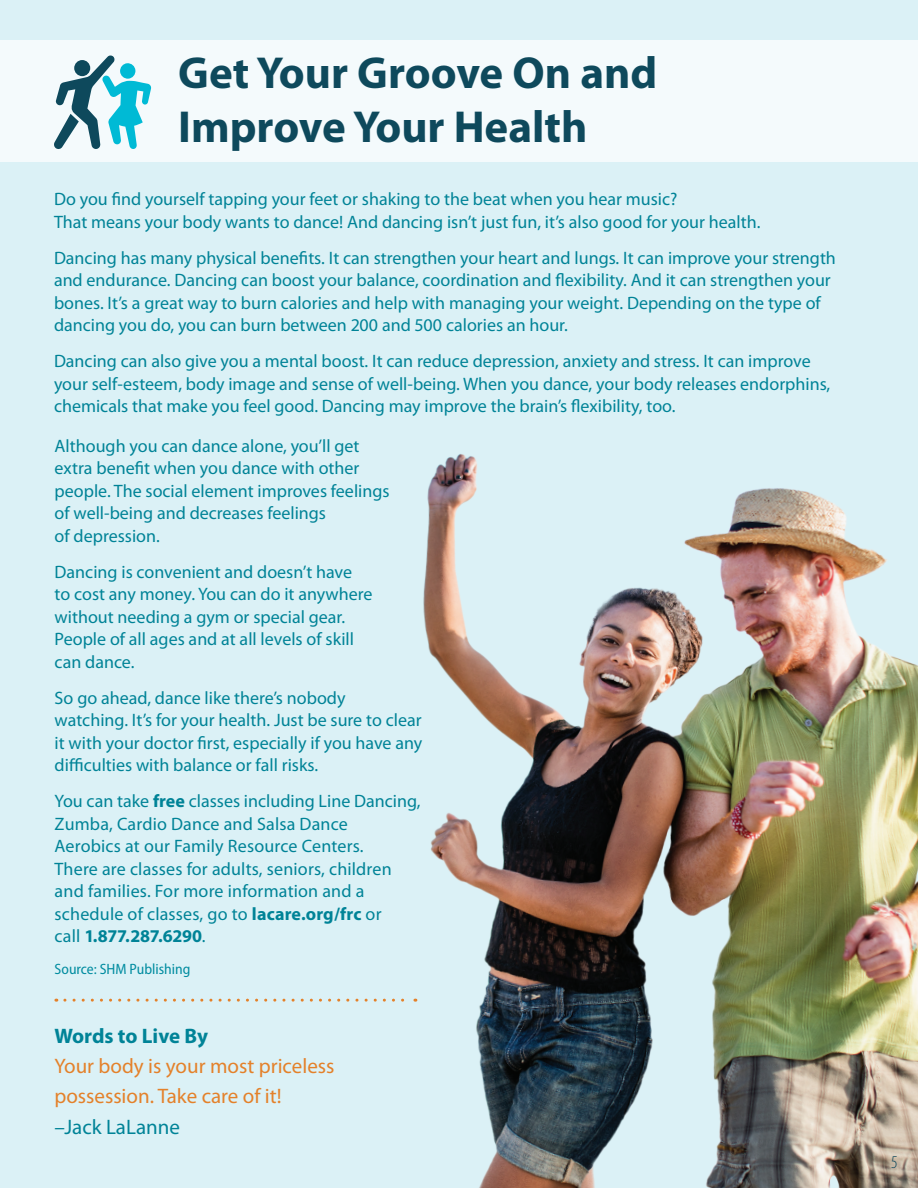
<style>
.page{position:relative;width:918px;height:1188px;background:#dbf1f6}
.page>*{position:absolute;margin:0;border:0;box-sizing:border-box;transform-origin:0 0}
.t1{font:700 45px/54px "Myriad Pro";color:#0e495c}
.t2{font:21px/30.8px "Myriad Pro";color:#e4812a}
.t3{font:700 21px "Myriad Pro";letter-spacing:-.005em;color:#008397}
.t4{font:18px/22.5px "Myriad Pro";color:#008397}
.t5{font:300 condensed 18px "Myriad Pro";color:#0e495c}
.t6{font:semi-condensed 15px "Myriad Pro";color:#008ca0}
.s1{font-weight:700}
.s2{color:#008397}
</style>
<div class="page">
<div style="left:0;top:40px;width:918px;height:122px;background:#f4fafc"></div>
<img style="left:292px;top:454px;width:626px;height:734px">
<svg style="left:65px;top:999px;width:351px;height:3px"></svg>
<svg style="left:54px;top:55px;width:97px;height:94px"></svg>
<div style="left:120px;top:63px;width:16px;height:16px;background:#00bad5;border-radius:50%"></div>
<div style="left:74px;top:60px;width:16px;height:16px;background:#0e495c;border-radius:50%"></div>
<h2 class="t1" style="left:178px;top:44px;width:481px">Get Your Groove On and<br>Improve Your Health</h2>
<p class="t4" style="left:54px;top:187px;width:708px">Do you find yourself tapping your feet or shaking to the beat when you hear music?<br>That means your body wants to dance! And dancing isn’t just fun, it’s also good for your health.</p>
<p class="t4" style="left:54px;top:246px;width:783px">Dancing has many physical benefits. It can strengthen your heart and lungs. It can improve your strength and endurance. Dancing can boost your balance, coordination and flexibility. And it can strengthen your bones. It’s a great way to burn calories and help with managing your weight. Depending on the type of dancing you do, you can burn between 200 and 500 calories an hour.</p>
<p class="t4" style="left:54px;top:349px;width:778px">Dancing can also give you a mental boost. It can reduce depression, anxiety and stress. It can improve your self-esteem, body image and sense of well-being. When you dance, your body releases endorphins, chemicals that make you feel good. Dancing may improve the brain’s flexibility, too.</p>
<p class="t4" style="left:55px;top:434px;width:336px">Although you can dance alone, you’ll get extra benefit when you dance with other people. The social element improves feelings of well-being and decreases feelings<br>of depression.</p>
<p class="t4" style="left:55px;top:560px;width:319px">Dancing is convenient and doesn’t have<br>to cost any money. You can do it anywhere without needing a gym or special gear.<br>People of all ages and at all levels of skill can dance.</p>
<p class="t4" style="left:55px;top:686px;width:369px">So go ahead, dance like there’s nobody watching. It’s for your health. Just be sure to clear it with your doctor first, especially if you have any difficulties with balance or fall risks.</p>
<p class="t4" style="left:55px;top:789px;width:367px">You can take <span class="s1">free</span> classes including Line Dancing, Zumba, Cardio Dance and Salsa Dance<br>Aerobics at our Family Resource Centers.<br>There are classes for adults, seniors, children and families. For more information and a schedule of classes, go to <span class="s1">lacare.org/frc</span> or<br>call <span class="s1">1.877.287.6290</span>.</p>
<p class="t6" style="left:55px;top:960px;width:137px">Source: SHM Publishing</p>
<h3 class="t3" style="left:54px;top:1022px;width:155px">Words to Live By</h3>
<p class="t2" style="left:54px;top:1050px;width:282px">Your body is your most priceless possession. Take care of it!<br><span class="s2">–Jack LaLanne</span></p>
<p class="t5" style="left:891px;top:1152px;width:8px">5</p>
</div>
